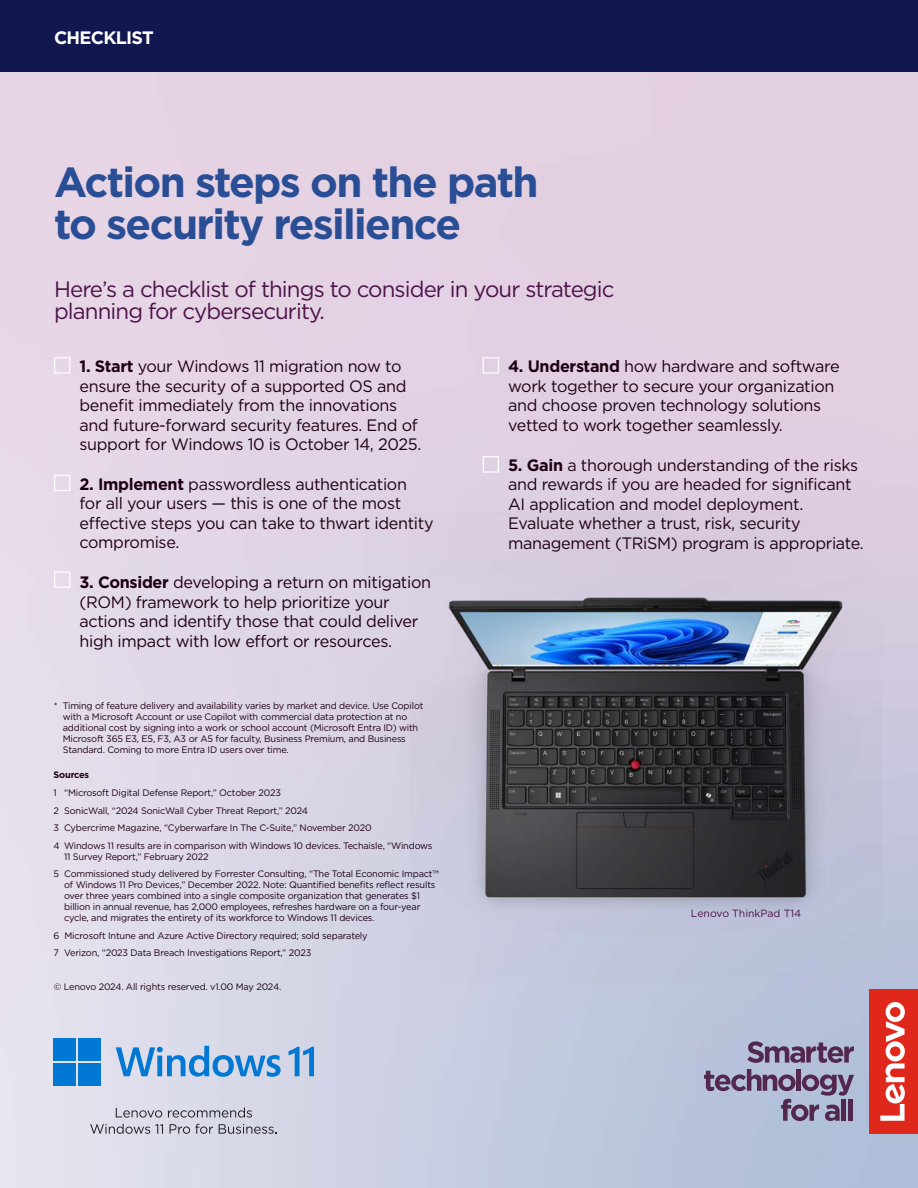
<style>
.page{position:relative;width:918px;height:1188px;background:#fff}
.page>*{position:absolute;margin:0;border:0;box-sizing:border-box;transform-origin:0 0}
.t1{font:700 42px/42px "Gotham";letter-spacing:-.04em;color:#294e95}
.t2{font:22.35px/22.4px "Gotham";letter-spacing:-.04em;color:#4d144a}
.t3{font:700 18px "Gotham";letter-spacing:-.04em;color:#fff}
.t4{font:16.5px/19.5px "Gotham";letter-spacing:-.02em;color:#1e0013}
.t5{font:10.5px "Gotham";color:#4d144a}
.t6{font:9.3px/10.8px "Gotham";letter-spacing:-.02em;color:#1e0013}
.t7{font:700 9.3px "Gotham";letter-spacing:-.02em;color:#1e0013}
.s1{font-weight:700}
</style>
<div class="page">
<img style="left:0;top:71px;width:918px;height:1117px">
<div style="left:0;top:0;width:918px;height:71px;background:#11184f"></div>
<svg style="left:53px;top:571px;width:18px;height:18px"></svg>
<svg style="left:53px;top:474px;width:18px;height:18px"></svg>
<svg style="left:53px;top:357px;width:18px;height:17px"></svg>
<svg style="left:482px;top:357px;width:18px;height:17px"></svg>
<svg style="left:482px;top:456px;width:18px;height:17px"></svg>
<img style="left:410px;top:512px;width:472px;height:472px">
<div style="left:53px;top:1038px;width:23px;height:23px;background:#0078d4"></div>
<div style="left:78px;top:1038px;width:23px;height:23px;background:#0078d4"></div>
<div style="left:53px;top:1063px;width:23px;height:23px;background:#0078d4"></div>
<div style="left:78px;top:1063px;width:23px;height:23px;background:#0078d4"></div>
<svg style="left:116px;top:1046px;width:165px;height:31px;background:#87b5e1"></svg>
<svg style="left:289px;top:1047px;width:25px;height:29px"></svg>
<svg style="left:116px;top:1108px;width:46px;height:10px"></svg>
<svg style="left:168px;top:1108px;width:84px;height:10px"></svg>
<svg style="left:90px;top:1124px;width:73px;height:10px"></svg>
<svg style="left:170px;top:1124px;width:43px;height:10px"></svg>
<svg style="left:219px;top:1124px;width:58px;height:10px"></svg>
<svg style="left:747px;top:1041px;width:107px;height:22px;background:#867999"></svg>
<svg style="left:704px;top:1069px;width:150px;height:52px;background:#9794b2"></svg>
<hr style="left:842px;top:1099px;width:4px;height:22px;background:#53284f">
<hr style="left:848px;top:1099px;width:4px;height:22px;background:#53284f">
<div style="left:869px;top:989px;width:49px;height:145px;background:#df271c"></div>
<svg style="left:880px;top:1002px;width:25px;height:119px"></svg>
<h3 class="t3" style="left:54px;top:26px;width:101px">CHECKLIST</h3>
<h1 class="t1" style="left:54px;top:161px;width:486px">Action steps on the path to security resilience</h1>
<h2 class="t2" style="left:54px;top:277px;width:562px">Here’s a checklist of things to consider in your strategic planning for cybersecurity.</h2>
<h3 class="t4" style="left:80px;top:356px;width:343px"><span class="s1">1. Start</span> your Windows 11 migration now to ensure the security of a supported OS and benefit immediately from the innovations and future-forward security features. End of support for Windows 10 is October 14, 2025.</h3>
<h3 class="t4" style="left:80px;top:474px;width:356px"><span class="s1">2. Implement</span> passwordless authentication<br>for all your users — this is one of the most effective steps you can take to thwart identity compromise.</h3>
<h3 class="t4" style="left:80px;top:572px;width:353px"><span class="s1">3. Consider</span> developing a return on mitigation (ROM) framework to help prioritize your actions and identify those that could deliver high impact with low effort or resources.</h3>
<h3 class="t4" style="left:508px;top:356px;width:333px"><span class="s1">4. Understand</span> how hardware and software work together to secure your organization and choose proven technology solutions vetted to work together seamlessly.</h3>
<h3 class="t4" style="left:508px;top:455px;width:357px"><span class="s1">5. Gain</span> a thorough understanding of the risks and rewards if you are headed for significant AI application and model deployment.<br>Evaluate whether a trust, risk, security management (TRiSM) program is appropriate.</h3>
<p class="t6" style="left:63px;top:701px;width:362px;text-indent:-9px">* Timing of feature delivery and availability varies by market and device. Use Copilot with a Microsoft Account or use Copilot with commercial data protection at no additional cost by signing into a work or school account (Microsoft Entra ID) with Microsoft 365 E3, E5, F3, A3 or A5 for faculty, Business Premium, and Business Standard. Coming to more Entra ID users over time.</p>
<p class="t7" style="left:54px;top:769px;width:37px">Sources</p>
<p class="t6" style="left:54px;top:784px;width:380px;line-height:17.7px">1 “Microsoft Digital Defense Report,” October 2023<br>2 SonicWall, “2024 SonicWall Cyber Threat Report,” 2024<br>3 Cybercrime Magazine, “Cyberwarfare In The C-Suite,” November 2020<br>4 Windows 11 results are in comparison with Windows 10 devices. Techaisle, “Windows</p>
<p class="t6" style="left:54px;top:848px;width:387px;line-height:17.7px;text-indent:11px">11 Survey Report,” February 2022<br>5 Commissioned study delivered by Forrester Consulting, “The Total Economic Impact™</p>
<p class="t6" style="left:64px;top:879px;width:373px">of Windows 11 Pro Devices,” December 2022. Note: Quantified benefits reflect results over three years combined into a single composite organization that generates $1 billion in annual revenue, has 2,000 employees, refreshes hardware on a four-year cycle, and migrates the entirety of its workforce to Windows 11 devices.</p>
<p class="t6" style="left:54px;top:926px;width:316px;line-height:17.7px">6 Microsoft Intune and Azure Active Directory required; sold separately<br>7 Verizon, “2023 Data Breach Investigations Report,” 2023</p>
<p class="t6" style="left:54px;top:981px;width:229px">© Lenovo 2024. All rights reserved. v1.00 May 2024.</p>
<p class="t5" style="left:691px;top:906px;width:112px">Lenovo ThinkPad T14</p>
</div>
